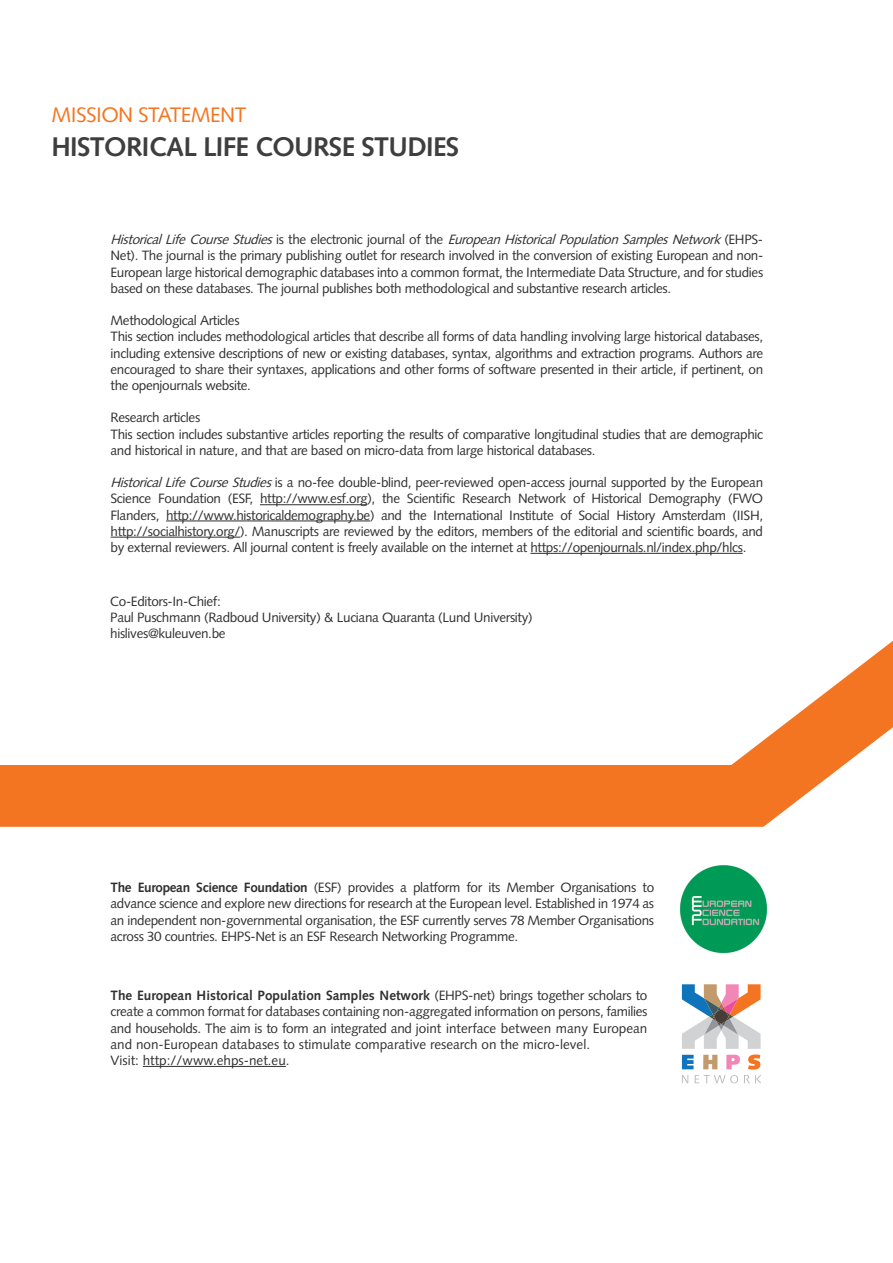
<style>
.page{position:relative;width:893px;height:1263px;background:#fff}
.page>*{position:absolute;margin:0;border:0;box-sizing:border-box;transform-origin:0 0}
.t1{font:700 27px "Syntax LT Std";letter-spacing:-.025em;color:#3e3e3f}
.t2{font:21px "Syntax LT Std";letter-spacing:-.025em;color:#f47521}
.t3{font:13.5px/16.2px "Syntax LT Std";letter-spacing:-.025em;color:#312f30}
.s1{font-style:italic}
.s2{font-weight:700}
</style>
<div class="page">
<svg style="left:682px;top:1075px;width:6px;height:8px"></svg>
<svg style="left:695px;top:1075px;width:43px;height:8px"></svg>
<svg style="left:744px;top:1075px;width:17px;height:8px"></svg>
<svg style="left:682px;top:984px;width:79px;height:85px"></svg>
<img style="left:679px;top:865px;width:89px;height:89px">
<hr style="left:260px;top:504px;width:107px;height:1px;background:#312f30">
<hr style="left:166px;top:521px;width:204px;height:1px;background:#312f30">
<hr style="left:111px;top:537px;width:129px;height:1px;background:#312f30">
<hr style="left:530px;top:553px;width:213px;height:1px;background:#312f30">
<svg style="left:0;top:640px;width:893px;height:187px"></svg>
<hr style="left:143px;top:1066px;width:143px;height:1px;background:#312f30">
<h2 class="t2" style="left:51px;top:102px;width:197px">MISSION STATEMENT</h2>
<h1 class="t1" style="left:51px;top:132px;width:409px">HISTORICAL LIFE COURSE STUDIES</h1>
<p class="t3" style="left:111px;top:231px;width:654px;text-align:justify"><span class="s1">HistoricalLifeCourseStudies</span>i s t h e e l e c t r o n i c j o u r n a l o f t h e <span class="s1">EuropeanHistoricalPopulationSamplesNetwork</span>( E H P S - Net). The journal is the primary publishing outlet for research involved in the conversion of existing European and non-European large historical demographic databases into a common format, the Intermediate Data Structure, and for studies based on these databases. The journal publishes both methodological and substantive research articles.</p>
<p class="t3" style="left:111px;top:312px;width:654px">Methodological Articles<br>This section includes methodological articles that describe all forms of data handling involving large historical databases, including extensive descriptions of new or existing databases, syntax, algorithms and extraction programs. Authors are encouraged to share their syntaxes, applications and other forms of software presented in their article, if pertinent, on the openjournals website.</p>
<p class="t3" style="left:111px;top:410px;width:654px">Research articles<br>This section includes substantive articles reporting the results of comparative longitudinal studies that are demographic and historical in nature, and that are based on micro-data from large historical databases.</p>
<p class="t3" style="left:111px;top:474px;width:654px;text-align:justify"><span class="s1">HistoricalLifeCourseStudies</span>is a no-fee double-blind, peer-reviewed open-access journal supported by the European Science Foundation (ESF, http://www.esf.org), the Scientific Research Network of Historical Demography (FWO Flanders, http://www.historicaldemography.be) and the International Institute of Social History Amsterdam (IISH, http://socialhistory.org/). Manuscripts are reviewed by the editors, members of the editorial and scientific boards, and by external reviewers. All journal content is freely available on the internet at https://openjournals.nl/index.php/hlcs.</p>
<p class="t3" style="left:110px;top:593px;width:424px">Co-Editors-In-Chief:<br>Paul Puschmann (Radboud University) &amp; Luciana Quaranta (Lund University) hislives@kuleuven.be</p>
<p class="t3" style="left:111px;top:879px;width:545px;text-align:justify"><span class="s2">The European Science Foundation</span> (ESF) provides a platform for its Member Organisations to advance science and explore new directions for research at the European level. Established in 1974 as an independent non-governmental organisation, the ESF currently serves 78 Member Organisations across 30 countries. EHPS-Net is an ESF Research Networking Programme.</p>
<p class="t3" style="left:111px;top:987px;width:538px"><span class="s2">The European Historical Population Samples Network</span> (EHPS-net) brings together scholars to create a common format for databases containing non-aggregated information on persons, families and households. The aim is to form an integrated and joint interface between many European and non-European databases to stimulate comparative research on the micro-level.<br>Visit: http://www.ehps-net.eu.</p>
</div>
